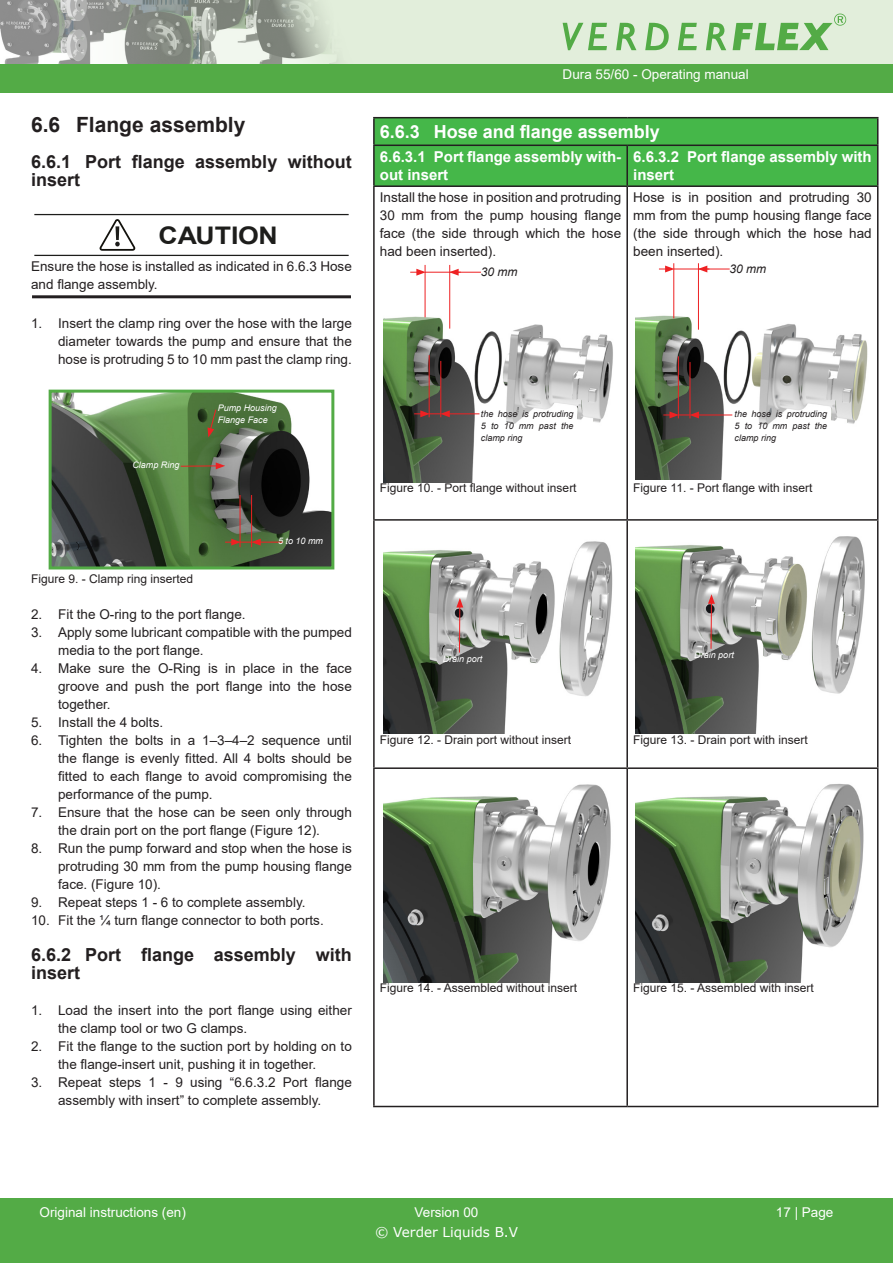
<style>
.page{position:relative;width:893px;height:1263px;background:#fff}
.page>*{position:absolute;margin:0;border:0;box-sizing:border-box;transform-origin:0 0}
.t1{font:700 24.3px "Arial";letter-spacing:-.005em;color:#1d1d1b;scale:1.1 1}
.t2{font:700 21px "Arial";color:#231f20}
.t3{font:700 18px/18px "Arial";color:#231f20}
.t4{font:700 18px "Arial";color:#fff}
.t5{font:700 15px/18px "Arial";color:#fff}
.Body_text{font:13.5px/18px "Arial";color:#231f20;text-align:justify}
.t6{font:13.5px "Arial";color:#fff}
.t7{font:13.5px "Verdana";color:#fff}
.t8{font:12px "Arial";color:#231f20}
.t9{font:italic 12px "Arial";color:#231f20}
.t10{font:italic 9px/12px "Arial";color:#231f20;text-align:justify}
.t11{font:italic 9px/12px "Arial";color:#fff}
</style>
<div class="page">
<div style="left:0;top:1198px;width:893px;height:65px;background:#53ab46"></div>
<div style="left:36px;top:0;width:857px;height:68px;background:#e2eedb"></div>
<div style="left:0;top:64px;width:893px;height:29px;background:#53ab46"></div>
<svg style="left:0;top:0;width:697px;height:64px"></svg>
<svg style="left:706px;top:23px;width:20px;height:27px"></svg>
<svg style="left:733px;top:14px;width:113px;height:36px"></svg>
<hr style="left:34px;top:214px;width:315px;height:1px;background:#1d1d1b">
<svg style="left:100px;top:220px;width:36px;height:31px"></svg>
<hr style="left:34px;top:255px;width:315px;height:1px;background:#1d1d1b">
<hr style="left:32px;top:295px;width:319px;height:3px;background:#231f20">
<img style="left:53px;top:394px;width:277px;height:171px">
<div style="left:49px;top:390px;width:285px;height:179px;border:3px solid #53ab46"></div>
<hr style="left:181px;top:465px;width:37px;height:2px;background:#ee2123">
<svg style="left:216px;top:462px;width:9px;height:7px"></svg>
<svg style="left:207px;top:409px;width:10px;height:28px"></svg>
<hr style="left:251px;top:495px;width:1px;height:52px;background:#ee2123">
<hr style="left:240px;top:495px;width:1px;height:52px;background:#ee2123">
<svg style="left:226px;top:539px;width:57px;height:7px"></svg>
<hr style="left:373px;top:117px;width:254px;height:1px;background:#231f20">
<hr style="left:373px;top:118px;width:2px;height:27px;background:#231f20">
<hr style="left:627px;top:117px;width:251px;height:1px;background:#231f20">
<div style="left:374px;top:118px;width:504px;height:67px;background:#45b749"></div>
<hr style="left:373px;top:145px;width:254px;height:1px;background:#231f20">
<hr style="left:373px;top:146px;width:2px;height:39px;background:#231f20">
<hr style="left:627px;top:145px;width:251px;height:1px;background:#231f20">
<hr style="left:626px;top:146px;width:2px;height:39px;background:#231f20">
<hr style="left:877px;top:146px;width:1px;height:39px;background:#231f20">
<hr style="left:373px;top:185px;width:254px;height:2px;background:#231f20">
<hr style="left:373px;top:187px;width:2px;height:332px;background:#231f20">
<hr style="left:627px;top:185px;width:251px;height:2px;background:#231f20">
<hr style="left:626px;top:187px;width:2px;height:332px;background:#231f20">
<hr style="left:877px;top:187px;width:1px;height:332px;background:#231f20">
<hr style="left:373px;top:519px;width:254px;height:2px;background:#231f20">
<hr style="left:373px;top:521px;width:2px;height:246px;background:#231f20">
<hr style="left:627px;top:519px;width:251px;height:2px;background:#231f20">
<hr style="left:626px;top:521px;width:2px;height:246px;background:#231f20">
<hr style="left:877px;top:521px;width:1px;height:246px;background:#231f20">
<hr style="left:373px;top:767px;width:254px;height:2px;background:#231f20">
<hr style="left:373px;top:769px;width:2px;height:337px;background:#231f20">
<hr style="left:627px;top:767px;width:251px;height:2px;background:#231f20">
<hr style="left:626px;top:769px;width:2px;height:337px;background:#231f20">
<hr style="left:877px;top:769px;width:1px;height:337px;background:#231f20">
<hr style="left:373px;top:1106px;width:254px;height:1px;background:#231f20">
<hr style="left:627px;top:1106px;width:251px;height:1px;background:#231f20">
<img style="left:384px;top:310px;width:229px;height:172px">
<img style="left:636px;top:306px;width:232px;height:173px">
<img style="left:384px;top:541px;width:229px;height:193px">
<img style="left:636px;top:536px;width:229px;height:198px">
<img style="left:384px;top:784px;width:227px;height:198px">
<img style="left:636px;top:784px;width:228px;height:198px">
<hr style="left:449px;top:265px;width:1px;height:64px;background:#ee2123">
<hr style="left:425px;top:265px;width:1px;height:52px;background:#ee2123">
<hr style="left:425px;top:272px;width:36px;height:1px;background:#ee2123">
<svg style="left:449px;top:269px;width:31px;height:7px"></svg>
<svg style="left:411px;top:269px;width:15px;height:7px"></svg>
<hr style="left:440px;top:361px;width:1px;height:56px;background:#ee2123">
<hr style="left:429px;top:355px;width:1px;height:62px;background:#ee2123">
<hr style="left:447px;top:413px;width:32px;height:1px;background:#ee2123">
<svg style="left:415px;top:410px;width:35px;height:7px"></svg>
<hr style="left:698px;top:263px;width:1px;height:67px;background:#ee2123">
<hr style="left:673px;top:263px;width:1px;height:55px;background:#ee2123">
<hr style="left:674px;top:269px;width:35px;height:1px;background:#ee2123">
<svg style="left:699px;top:266px;width:30px;height:6px"></svg>
<svg style="left:659px;top:266px;width:16px;height:6px"></svg>
<hr style="left:690px;top:362px;width:1px;height:56px;background:#ee2123">
<hr style="left:678px;top:356px;width:1px;height:62px;background:#ee2123">
<hr style="left:697px;top:415px;width:35px;height:1px;background:#ee2123">
<svg style="left:664px;top:411px;width:35px;height:7px"></svg>
<hr style="left:459px;top:605px;width:1px;height:47px;background:#ee2123">
<svg style="left:456px;top:598px;width:7px;height:9px"></svg>
<hr style="left:711px;top:601px;width:1px;height:47px;background:#ee2123">
<svg style="left:708px;top:594px;width:7px;height:10px"></svg>
<p class="t2" style="left:31px;top:110px;width:216px">6.6 Flange assembly</p>
<p class="t3" style="left:31px;top:153px;width:322px">6.6.1 Port flange assembly without insert</p>
<h1 class="t1" style="left:158px;top:218px;width:110px">CAUTION</h1>
<p class="Body_text" style="left:31px;top:257px;width:322px">Ensure the hose is installed as indicated in 6.6.3 Hose and flange assembly.</p>
<p class="Body_text" style="left:58px;top:314px;width:295px;text-indent:-27px">1. Insert the clamp ring over the hose with the large diameter towards the pump and ensure that the hose is protruding 5 to 10 mm past the clamp ring.</p>
<p class="t11" style="left:132px;top:459px;width:49px">Clamp Ring</p>
<p class="t11" style="left:218px;top:402px;width:61px">Pump Housing<br>Flange Face</p>
<p class="t11" style="left:278px;top:535px;width:47px">5 to 10 mm</p>
<p class="t8" style="left:31px;top:570px;width:164px">Figure 9. - Clamp ring inserted</p>
<p class="Body_text" style="left:31px;top:605px;width:216px">2. Fit the O-ring to the port flange.</p>
<p class="Body_text" style="left:58px;top:623px;width:295px;text-indent:-27px">3. Apply some lubricant compatible with the pumped media to the port flange.</p>
<p class="Body_text" style="left:58px;top:659px;width:295px;text-indent:-27px">4. Make sure the O-Ring is in place in the face groove and push the port flange into the hose together.</p>
<p class="Body_text" style="left:31px;top:713px;width:134px">5. Install the 4 bolts.</p>
<p class="Body_text" style="left:58px;top:731px;width:295px;text-indent:-27px">6. Tighten the bolts in a 1–3–4–2 sequence until the flange is evenly fitted. All 4 bolts should be fitted to each flange to avoid compromising the performance of the pump.</p>
<p class="Body_text" style="left:31px;top:803px;width:322px;text-align:center">7. Ensure that the hose can be seen only through the drain port on the port flange (Figure 12).</p>
<p class="Body_text" style="left:58px;top:839px;width:295px;text-indent:-27px">8. Run the pump forward and stop when the hose is protruding 30 mm from the pump housing flange face. (Figure 10).</p>
<p class="Body_text" style="left:31px;top:893px;width:276px">9. Repeat steps 1 - 6 to complete assembly.</p>
<p class="Body_text" style="left:31px;top:911px;width:294px">10. Fit the ¼ turn flange connector to both ports.</p>
<p class="t3" style="left:31px;top:946px;width:322px">6.6.2 Port flange assembly with insert</p>
<p class="Body_text" style="left:58px;top:1001px;width:295px;text-indent:-27px">1. Load the insert into the port flange using either the clamp tool or two G clamps.</p>
<p class="Body_text" style="left:58px;top:1037px;width:295px;text-indent:-27px">2. Fit the flange to the suction port by holding on to the flange-insert unit, pushing it in together.</p>
<p class="Body_text" style="left:31px;top:1073px;width:322px;text-align:center">3. Repeat steps 1 - 9 using “6.6.3.2 Port flange assembly with insert” to complete assembly.</p>
<p class="t6" style="left:563px;top:65px;width:188px">Dura 55/60 - Operating manual</p>
<p class="t4" style="left:380px;top:119px;width:282px">6.6.3 Hose and flange assembly</p>
<p class="t5" style="left:380px;top:148px;width:243px">6.6.3.1 Port flange assembly with&shy;out insert</p>
<p class="t5" style="left:633px;top:148px;width:240px">6.6.3.2 Port flange assembly with insert</p>
<p class="Body_text" style="left:380px;top:188px;width:243px">Install the hose in position and protruding 30 mm from the pump housing flange face (the side through which the hose had been inserted).</p>
<p class="Body_text" style="left:633px;top:188px;width:240px">Hose is in position and protruding 30 mm from the pump housing flange face (the side through which the hose had been inserted).</p>
<p class="t9" style="left:481px;top:264px;width:38px">30 mm</p>
<p class="t9" style="left:729px;top:261px;width:38px">30 mm</p>
<p class="t10" style="left:481px;top:408px;width:94px">the hose is protruding 5 to 10 mm past the clamp ring</p>
<p class="t10" style="left:735px;top:408px;width:94px">the hose is protruding 5 to 10 mm past the clamp ring</p>
<p class="t8" style="left:380px;top:480px;width:198px">Figure 10. - Port flange without insert</p>
<p class="t8" style="left:633px;top:480px;width:181px">Figure 11. - Port flange with insert</p>
<p class="t11" style="left:443px;top:653px;width:41px">Drain port</p>
<p class="t11" style="left:694px;top:649px;width:41px">Drain port</p>
<p class="t8" style="left:380px;top:732px;width:193px">Figure 12. - Drain port without insert</p>
<p class="t8" style="left:633px;top:732px;width:176px">Figure 13. - Drain port with insert</p>
<p class="t8" style="left:380px;top:980px;width:199px">Figure 14. - Assembled without insert</p>
<p class="t8" style="left:633px;top:980px;width:182px">Figure 15. - Assembled with insert</p>
<p class="t6" style="left:40px;top:1203px;width:148px">Original instructions (en)</p>
<p class="t6" style="left:415px;top:1203px;width:65px">Version 00</p>
<p class="t6" style="left:776px;top:1203px;width:59px">17 | Page</p>
<p class="t7" style="left:375px;top:1222px;width:144px">© Verder Liquids B.V</p>
</div>
